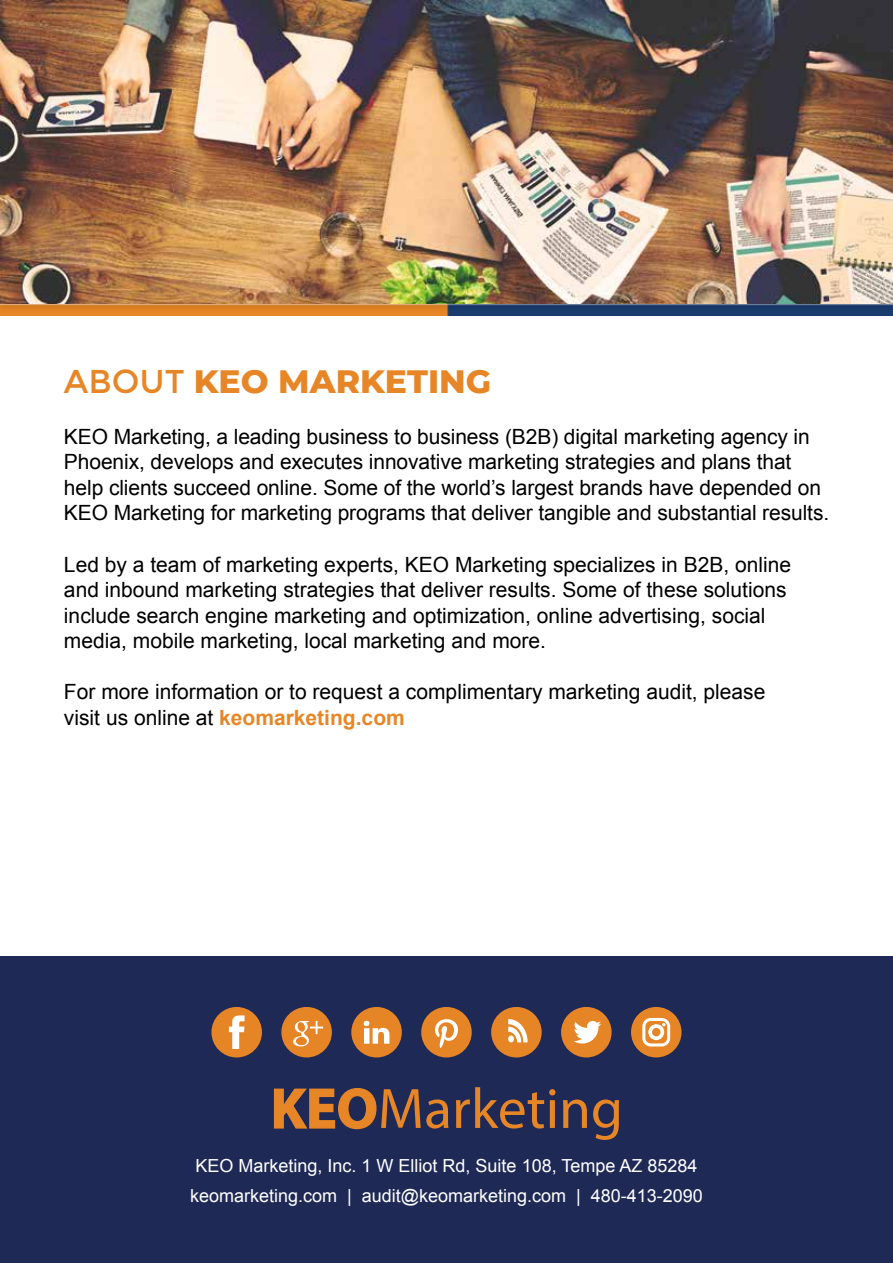
<style>
.page{position:relative;width:893px;height:1263px;background:#fff}
.page>*{position:absolute;margin:0;border:0;box-sizing:border-box;transform-origin:0 0}
.t1{font:800 33px "Montserrat";color:#e78627}
.t2{font:21px/25.5px "Arial";color:#000}
.t3{font:18px/30px "Arial";color:#fff;text-align:center}
.s1{font-weight:400}
.s2{font-weight:700;color:#e78627}
</style>
<div class="page">
<img style="left:0;top:0;width:893px;height:305px">
<img style="left:0;top:305px;width:892px;height:10px">
<div style="left:0;top:956px;width:893px;height:307px;background:#1f2956"></div>
<div style="left:491px;top:1007px;width:51px;height:50px;background:#e58526;border-radius:50%"></div>
<svg style="left:508px;top:1019px;width:20px;height:23px"></svg>
<div style="left:211px;top:1007px;width:51px;height:50px;background:#e58526;border-radius:50%"></div>
<svg style="left:229px;top:1015px;width:16px;height:34px"></svg>
<div style="left:281px;top:1007px;width:51px;height:50px;background:#e58526;border-radius:50%"></div>
<svg style="left:293px;top:1021px;width:30px;height:25px"></svg>
<div style="left:351px;top:1007px;width:51px;height:50px;background:#e58526;border-radius:50%"></div>
<svg style="left:364px;top:1021px;width:25px;height:23px"></svg>
<div style="left:421px;top:1007px;width:51px;height:50px;background:#e58526;border-radius:50%"></div>
<svg style="left:435px;top:1019px;width:23px;height:29px"></svg>
<div style="left:561px;top:1007px;width:51px;height:50px;background:#e58526;border-radius:50%"></div>
<svg style="left:573px;top:1021px;width:28px;height:22px"></svg>
<div style="left:631px;top:1007px;width:50px;height:50px;background:#e58526;border-radius:50%"></div>
<div style="left:642px;top:1018px;width:28px;height:28px;border:3px solid #fff;border-radius:7px"></div>
<div style="left:648px;top:1024px;width:16px;height:16px;border:4px solid #fff;border-radius:50%"></div>
<svg style="left:273px;top:1088px;width:175px;height:42px"></svg>
<svg style="left:456px;top:1087px;width:99px;height:41px"></svg>
<svg style="left:563px;top:1099px;width:24px;height:29px"></svg>
<svg style="left:593px;top:1099px;width:26px;height:41px"></svg>
<h1 class="t1" style="left:64px;top:357px;width:429px"><span class="s1">ABOUT</span> KEO MARKETING</h1>
<p class="t2" style="left:64px;top:424px;width:767px">KEO Marketing, a leading business to business (B2B) digital marketing agency in Phoenix, develops and executes innovative marketing strategies and plans that help clients succeed online. Some of the world’s largest brands have depended on KEO Marketing for marketing programs that deliver tangible and substantial results.</p>
<p class="t2" style="left:64px;top:552px;width:729px">Led by a team of marketing experts, KEO Marketing specializes in B2B, online and inbound marketing strategies that deliver results. Some of these solutions include search engine marketing and optimization, online advertising, social media, mobile marketing, local marketing and more.</p>
<p class="t2" style="left:64px;top:679px;width:703px">For more information or to request a complimentary marketing audit, please visit us online at <span class="s2">keomarketing.com</span></p>
<p class="t3" style="left:190px;top:1150px;width:514px">KEO Marketing, Inc. 1 W Elliot Rd, Suite 108, Tempe AZ 85284 keomarketing.com | audit@keomarketing.com | 480-413-2090</p>
</div>
